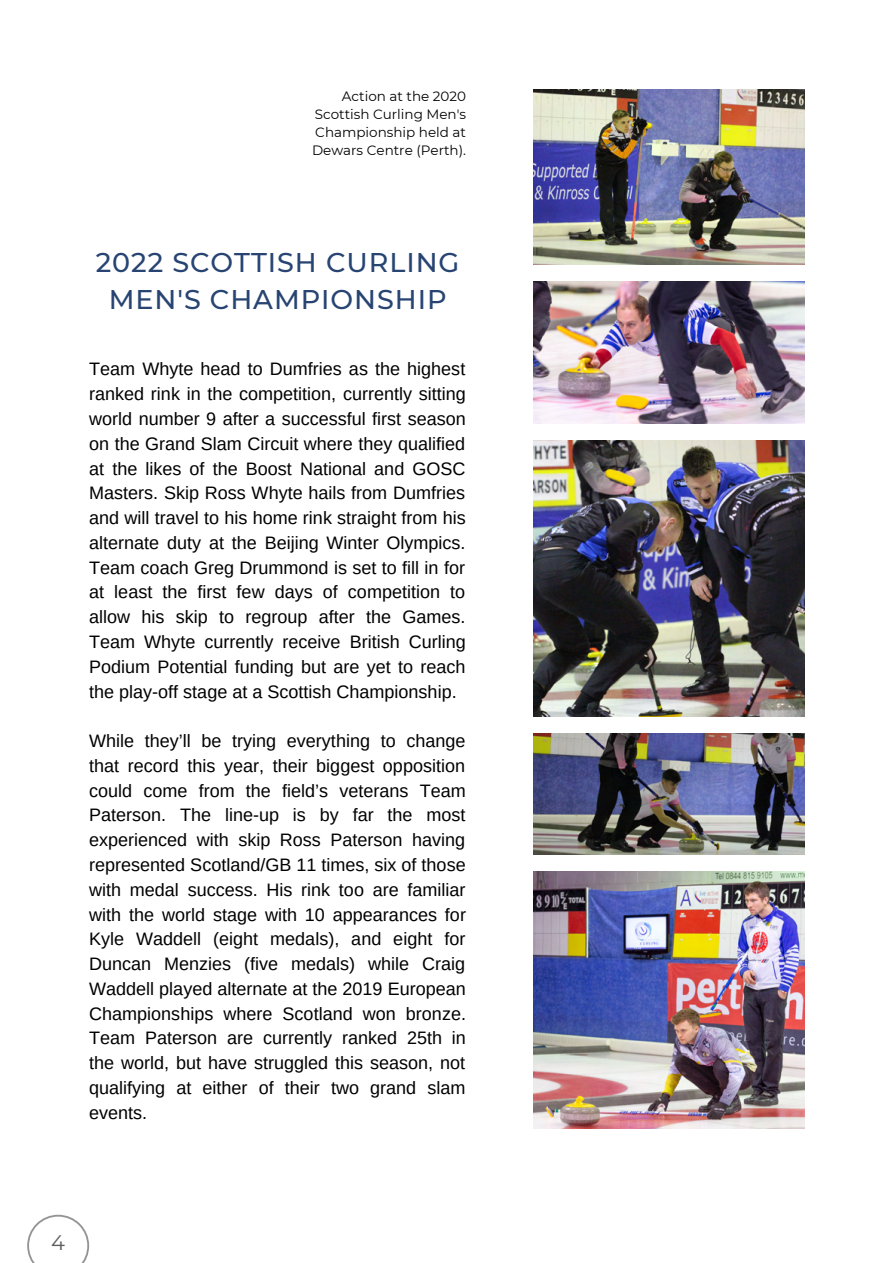
<style>
.page{position:relative;width:893px;height:1263px;background:#fff}
.page>*{position:absolute;margin:0;border:0;box-sizing:border-box;transform-origin:0 0}
.t1{font:500 27px/37.2px "Montserrat";letter-spacing:.035em;color:#274472;text-align:center}
.t2{font:21px "Montserrat";color:#5d5d5d}
.t3{font:18px/24.8px "Arimo";color:#000;text-align:justify}
.t4{font:13.5px/18px "Montserrat";color:#000;text-align:justify}
</style>
<div class="page">
<img style="left:533px;top:440px;width:271px;height:277px">
<img style="left:533px;top:90px;width:271px;height:175px">
<svg style="left:27px;top:1215px;width:62px;height:48px"></svg>
<img style="left:533px;top:281px;width:271px;height:143px">
<img style="left:533px;top:733px;width:271px;height:122px">
<img style="left:533px;top:871px;width:271px;height:258px">
<p class="t4" style="left:312px;top:87px;width:156px;text-indent:30px">Action at the 2020<br>Scottish Curling Men's Championship held at Dewars Centre (Perth).</p>
<p class="t1" style="left:96px;top:242px;width:365px">2022 SCOTTISH CURLING<br>MEN'S CHAMPIONSHIP</p>
<p class="t3" style="left:89px;top:357px;width:378px">Team Whyte head to Dumfries as the highest ranked rink in the competition, currently sitting world number 9 after a successful first season on the Grand Slam Circuit where they qualified at the likes of the Boost National and GOSC Masters. Skip Ross Whyte hails from Dumfries and will travel to his home rink straight from his alternate duty at the Beijing Winter Olympics.<br>Team coach Greg Drummond is set to fill in for at least the first few days of competition to allow his skip to regroup after the Games.<br>Team Whyte currently receive British Curling Podium Potential funding but are yet to reach the play-off stage at a Scottish Championship.</p>
<p class="t3" style="left:89px;top:729px;width:378px">While they’ll be trying everything to change that record this year, their biggest opposition could come from the field’s veterans Team Paterson. The line-up is by far the most experienced with skip Ross Paterson having represented Scotland/GB 11 times, six of those with medal success. His rink too are familiar with the world stage with 10 appearances for Kyle Waddell (eight medals), and eight for Duncan Menzies (five medals) while Craig Waddell played alternate at the 2019 European Championships where Scotland won bronze.<br>Team Paterson are currently ranked 25th in the world, but have struggled this season, not qualifying at either of their two grand slam events.</p>
<p class="t2" style="left:51px;top:1228px;width:15px">4</p>
</div>
